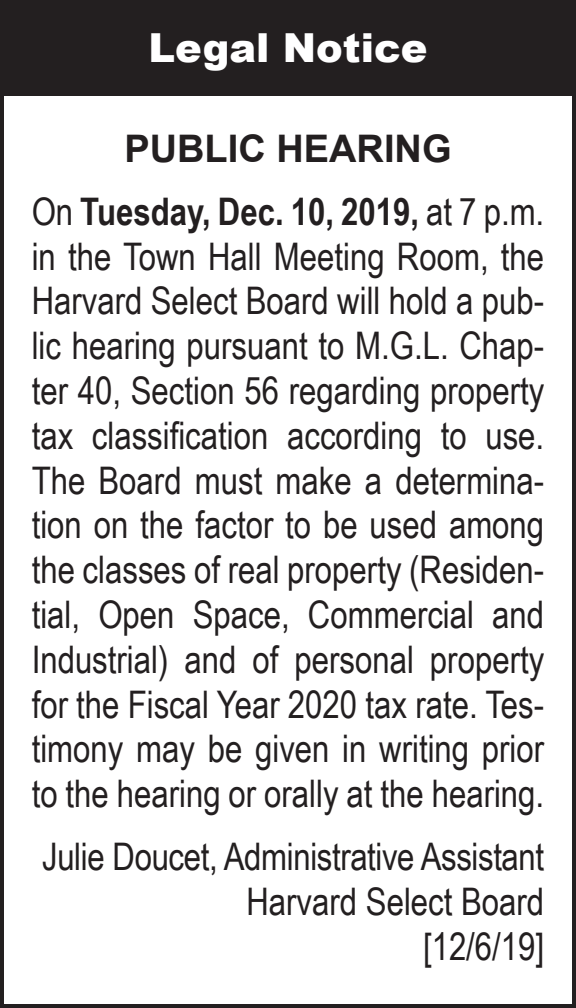
<style>
.page{position:relative;width:576px;height:1008px;background:#fff}
.page>*{position:absolute;margin:0;border:0;box-sizing:border-box;transform-origin:0 0}
.t1{font:900 40px "Arial";color:#fff}
.t2{font:38px/44.8px "Arial Narrow";color:#231f20;text-align:justify}
.t3{font:700 38px "Arial";color:#231f20}
.s1{font-weight:700}
</style>
<div class="page">
<div style="left:0;top:0;width:576px;height:95px;background:#231f20"></div>
<div style="left:0;top:0;width:576px;height:1008px;border:4px solid #231f20"></div>
<p class="t1" style="left:149px;top:19px;width:280px">Legal Notice</p>
<p class="t3" style="left:124px;top:124px;width:329px">PUBLIC HEARING</p>
<p class="t2" style="left:32px;top:188px;width:514px">On <span class="s1">Tuesday, Dec. 10, 2019,</span> at 7 p.m. in the Town Hall Meeting Room, the Harvard Select Board will hold a pub&shy;lic hearing pursuant to M.G.L. Chap&shy;ter 40, Section 56 regarding property tax classification according to use.<br>The Board must make a determina&shy;tion on the factor to be used among the classes of real property (Residen&shy;tial, Open Space, Commercial and Industrial) and of personal property for the Fiscal Year 2020 tax rate. Tes&shy;timony may be given in writing prior to the hearing or orally at the hearing.</p>
<p class="t2" style="left:42px;top:833px;width:504px">Julie Doucet, Administrative Assistant</p>
<p class="t2" style="left:246px;top:878px;width:299px">Harvard Select Board</p>
<p class="t2" style="left:423px;top:922px;width:123px">[12/6/19]</p>
</div>
